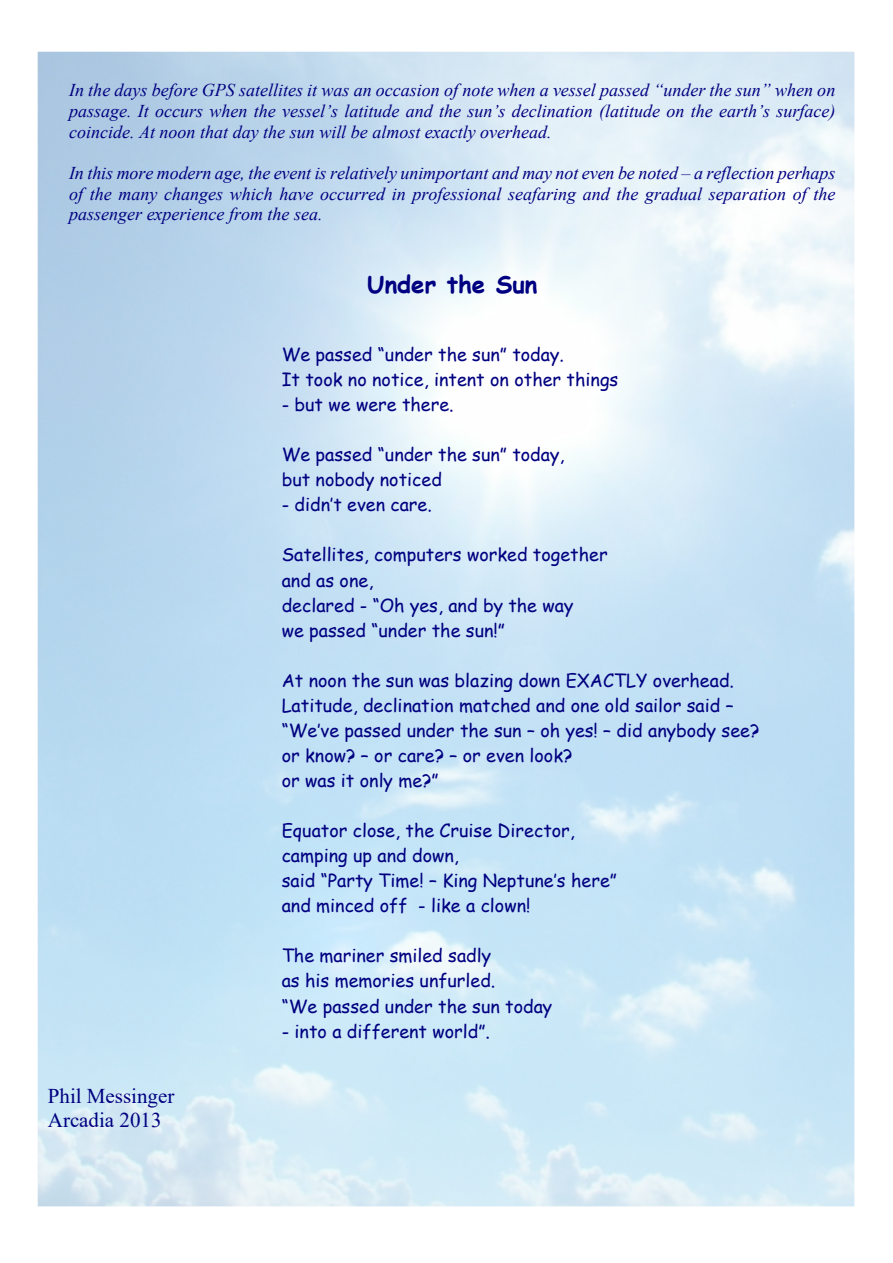
<style>
.page{position:relative;width:893px;height:1263px;background:#fff}
.page>*{position:absolute;margin:0;border:0;box-sizing:border-box;transform-origin:0 0}
.t1{font:700 24px "Comic Sans MS";color:#000080}
.t2{font:21px/24.2px "Times New Roman";color:#000080}
.t3{font:18px/25px "Comic Sans MS";color:#000080}
.t4{font:italic 18px/20.7px "Times New Roman";color:#000080;text-align:justify}
</style>
<div class="page">
<p class="t4" style="left:69px;top:82px;width:768px">In the days before GPS satellites it was an occasion of note when a vessel passed “under the sun” when on passage. It occurs when the vessel’s latitude and the sun’s declination (latitude on the earth’s surface) coincide. At noon that day the sun will be almost exactly overhead.</p>
<p class="t4" style="left:69px;top:164px;width:768px">In this more modern age, the event is relatively unimportant and may not even be noted – a reflection perhaps of the many changes which have occurred in professional seafaring and the gradual separation of the passenger experience from the sea.</p>
<h1 class="t1" style="left:367px;top:274px;width:172px">Under the Sun</h1>
<p class="t2" style="left:48px;top:1086px;width:128px">Phil Messinger<br>Arcadia 2013</p>
<p class="t3" style="left:282px;top:344px;width:338px">We passed “under the sun” today.<br>It took no notice, intent on other things</p>
<p class="t3" style="left:282px;top:394px;width:174px">- but we were there.</p>
<p class="t3" style="left:282px;top:444px;width:284px">We passed “under the sun” today, but nobody noticed</p>
<p class="t3" style="left:282px;top:494px;width:152px">- didn’t even care.</p>
<p class="t3" style="left:282px;top:544px;width:327px">Satellites, computers worked together and as one,<br>declared - “Oh yes, and by the way<br>we passed “under the sun!”</p>
<p class="t3" style="left:282px;top:669px;width:479px">At noon the sun was blazing down EXACTLY overhead.<br>Latitude, declination matched and one old sailor said – “We’ve passed under the sun – oh yes! – did anybody see? or know? – or care? – or even look?<br>or was it only me?”</p>
<p class="t3" style="left:282px;top:820px;width:337px">Equator close, the Cruise Director, camping up and down,<br>said “Party Time! – King Neptune’s here” and minced off - like a clown!</p>
<p class="t3" style="left:282px;top:945px;width:272px">The mariner smiled sadly<br>as his memories unfurled.<br>“We passed under the sun today</p>
<p class="t3" style="left:282px;top:1020px;width:210px">- into a different world”.</p>
</div>
